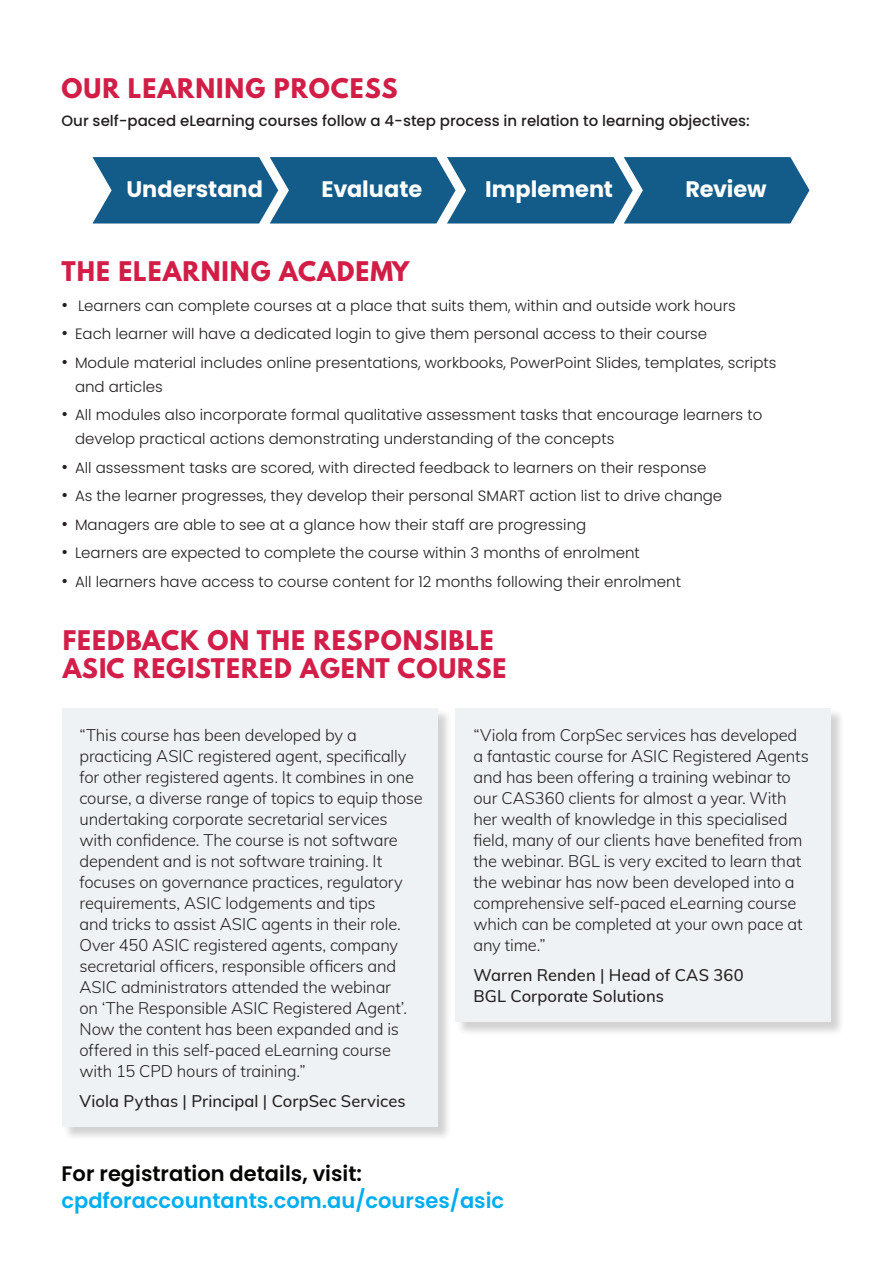
<style>
.page{position:relative;width:893px;height:1263px;background:#fff}
.page>*{position:absolute;margin:0;border:0;box-sizing:border-box;transform-origin:0 0}
.t1{font:700 24px/28.8px "League Spartan";letter-spacing:.04em;color:#d21e49}
.t2{font:700 24px "League Spartan";letter-spacing:.04em;color:#d21e47}
.t3{font:700 22.5px "Poppins";color:#fff}
.t4{font:600 21px "Poppins";color:#00aeef}
.t5{font:600 21px "Poppins";color:#040503}
.t6{font:300 16.5px/21px "Muli";letter-spacing:-.01em;color:#231f20}
.t7{font:500 16.5px/21px "Muli";letter-spacing:.005em;color:#231f20}
.t8{font:300 15px/24px "Poppins";color:#231f20}
.t9{font:500 15px "Poppins";color:#231f20}
.s1{font-size:18px}
</style>
<div class="page">
<div style="left:63px;top:709px;width:388px;height:432px;background:#231f20;opacity:.2"></div>
<div style="left:62px;top:708px;width:375px;height:419px;background:#eff2f5"></div>
<div style="left:456px;top:709px;width:388px;height:327px;background:#231f20;opacity:.2"></div>
<div style="left:455px;top:708px;width:375px;height:314px;background:#eff2f5"></div>
<svg style="left:92px;top:157px;width:717px;height:67px;background:#256792"></svg>
<h1 class="t2" style="left:62px;top:69px;width:337px">OUR LEARNING PROCESS</h1>
<p class="t9" style="left:62px;top:112px;width:690px">Our self-paced eLearning courses follow a 4-step process in relation to learning objectives:</p>
<h2 class="t3" style="left:126px;top:176px;width:138px">Understand</h2>
<h2 class="t3" style="left:321px;top:176px;width:102px">Evaluate</h2>
<h2 class="t3" style="left:485px;top:176px;width:129px">Implement</h2>
<h2 class="t3" style="left:685px;top:176px;width:83px">Review</h2>
<h1 class="t2" style="left:62px;top:252px;width:350px">THE ELEARNING ACADEMY</h1>
<p class="t8" style="left:62px;top:294px;width:676px"><span class="s1">•</span> Learners can complete courses at a place that suits them, within and outside work hours</p>
<p class="t8" style="left:62px;top:322px;width:647px"><span class="s1">•</span> Each learner will have a dedicated login to give them personal access to their course</p>
<p class="t8" style="left:75px;top:351px;width:703px;text-indent:-14px"><span class="s1">•</span> Module material includes online presentations, workbooks, PowerPoint Slides, templates, scripts and articles</p>
<p class="t8" style="left:75px;top:403px;width:689px;text-indent:-14px"><span class="s1">•</span> All modules also incorporate formal qualitative assessment tasks that encourage learners to develop practical actions demonstrating understanding of the concepts</p>
<p class="t8" style="left:62px;top:456px;width:646px"><span class="s1">•</span> All assessment tasks are scored, with directed feedback to learners on their response</p>
<p class="t8" style="left:62px;top:484px;width:662px"><span class="s1">•</span> As the learner progresses, they develop their personal SMART action list to drive change</p>
<p class="t8" style="left:62px;top:513px;width:526px"><span class="s1">•</span> Managers are able to see at a glance how their staff are progressing</p>
<p class="t8" style="left:62px;top:541px;width:580px"><span class="s1">•</span> Learners are expected to complete the course within 3 months of enrolment</p>
<p class="t8" style="left:62px;top:570px;width:621px"><span class="s1">•</span> All learners have access to course content for 12 months following their enrolment</p>
<h1 class="t1" style="left:63px;top:625px;width:445px">FEEDBACK ON THE RESPONSIBLE<br>ASIC REGISTERED AGENT COURSE</h1>
<p class="t6" style="left:80px;top:724px;width:345px">“This course has been developed by a practicing ASIC registered agent, specifically for other registered agents. It combines in one course, a diverse range of topics to equip those undertaking corporate secretarial services with confidence. The course is not software dependent and is not software training. It focuses on governance practices, regulatory requirements, ASIC lodgements and tips<br>and tricks to assist ASIC agents in their role.<br>Over 450 ASIC registered agents, company secretarial officers, responsible officers and ASIC administrators attended the webinar<br>on ‘The Responsible ASIC Registered Agent’.<br>Now the content has been expanded and is offered in this self-paced eLearning course with 15 CPD hours of training.”</p>
<p class="t7" style="left:80px;top:1089px;width:328px">Viola Pythas | Principal | CorpSec Services</p>
<p class="t6" style="left:473px;top:724px;width:337px">“Viola from CorpSec services has developed a fantastic course for ASIC Registered Agents and has been offering a training webinar to our CAS360 clients for almost a year. With her wealth of knowledge in this specialised field, many of our clients have benefited from the webinar. BGL is very excited to learn that the webinar has now been developed into a comprehensive self-paced eLearning course which can be completed at your own pace at any time.”</p>
<p class="t7" style="left:473px;top:963px;width:272px">Warren Renden | Head of CAS 360<br>BGL Corporate Solutions</p>
<p class="t5" style="left:62px;top:1162px;width:302px">For registration details, visit:</p>
<p class="t4" style="left:62px;top:1189px;width:444px">cpdforaccountants.com.au/courses/asic</p>
</div>
